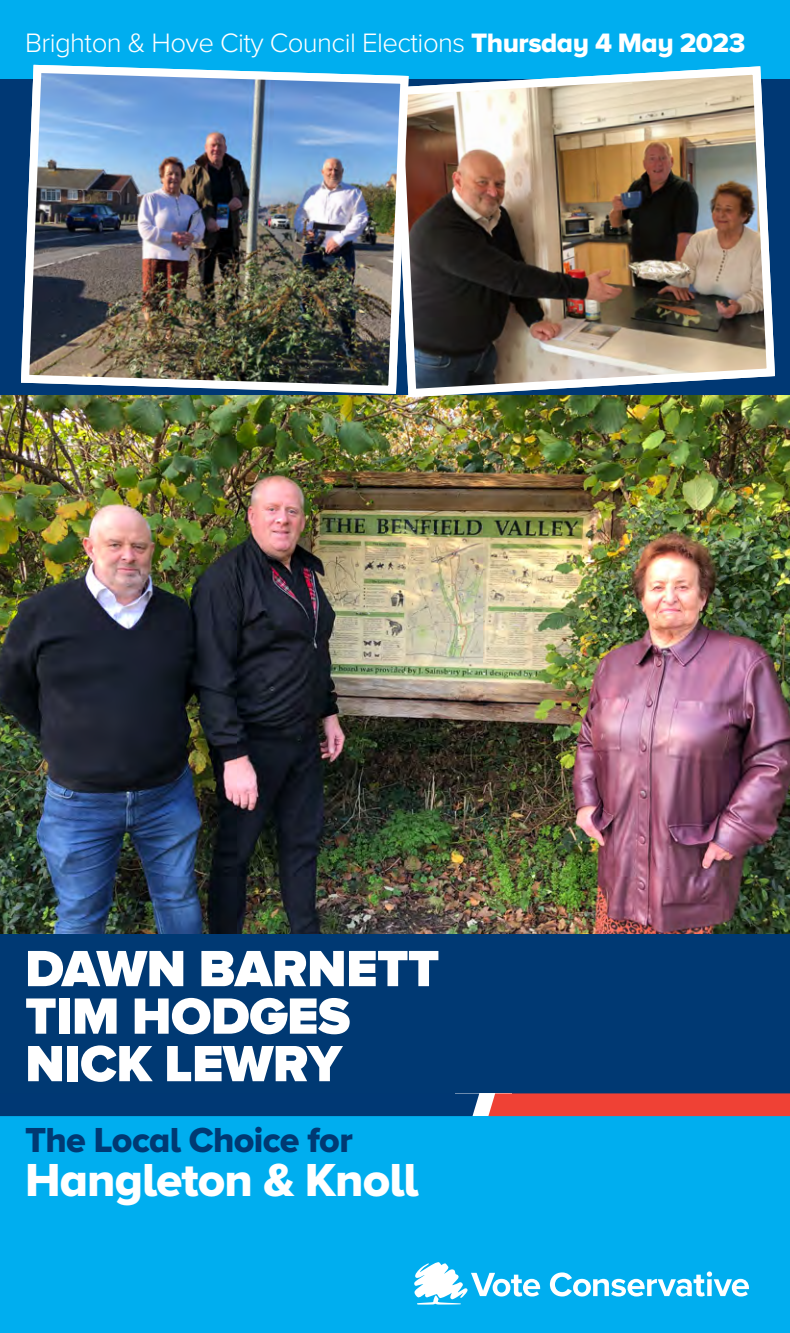
<style>
.page{position:relative;width:790px;height:1333px;background:#fff}
.page>*{position:absolute;margin:0;border:0;box-sizing:border-box;transform-origin:0 0}
.t1{font:900 52.8px/47.6px "Proxima Nova A";letter-spacing:-.01em;color:#fff}
.t2{font:48px "Proxima Nova A Extrabld";letter-spacing:-.02em;color:#fff}
.t3{font:36px "Proxima Nova A Extrabld";letter-spacing:-.02em;color:#003973}
.t4{font:300 27.6px "Proxima Nova";letter-spacing:-.02em;color:#fff}
.s1{font-family:"Proxima Nova A Extrabld";font-weight:400}
</style>
<div class="page">
<div style="left:0;top:379px;width:790px;height:953px;background:#00aeef"></div>
<div style="left:0;top:0;width:790px;height:395px;background:#003874"></div>
<div style="left:0;top:0;width:790px;height:78px;background:#00aeef"></div>
<img style="left:0;top:395px;width:790px;height:539px">
<img style="left:389px;top:66px;width:390px;height:335px">
<img style="left:17px;top:64px;width:396px;height:334px">
<div style="left:0;top:934px;width:790px;height:165px;background:#003973"></div>
<svg style="left:414px;top:1262px;width:335px;height:42px"></svg>
<div style="left:455px;top:1093px;width:57px;height:23px;background:#fff"></div>
<div style="left:488px;top:1093px;width:302px;height:23px;background:#ef4135"></div>
<div style="left:0;top:1093px;width:479px;height:23px;background:#003874"></div>
<p class="t4" style="left:25px;top:30px;width:722px">Brighton &amp; Hove City Council Elections <span class="s1">Thursday 4 May 2023</span></p>
<h1 class="t1" style="left:25px;top:943px;width:416px">DAWN BARNETT<br>TIM HODGES<br>NICK LEWRY</h1>
<h3 class="t3" style="left:25px;top:1119px;width:329px">The Local Choice for</h3>
<h2 class="t2" style="left:25px;top:1151px;width:395px">Hangleton &amp; Knoll</h2>
</div>
